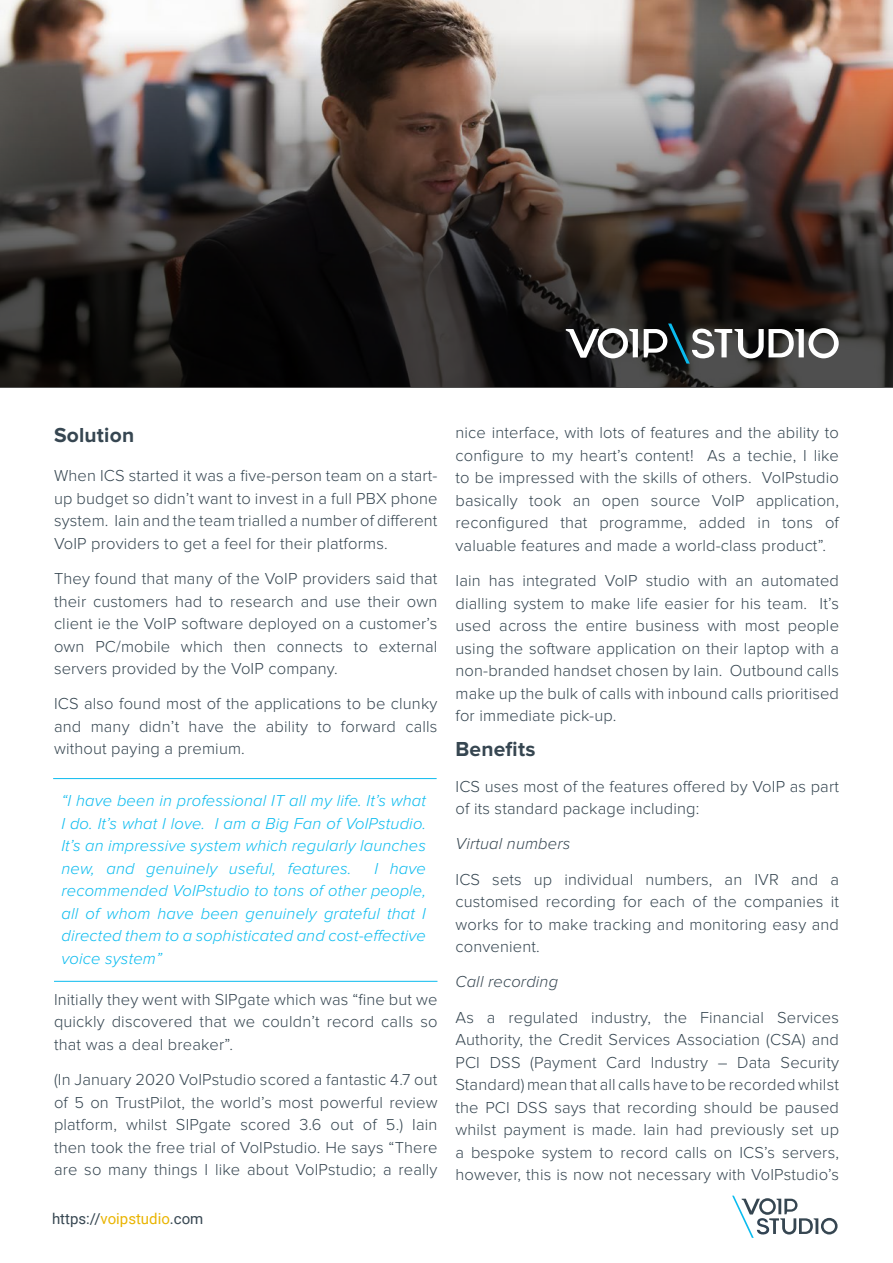
<style>
.page{position:relative;width:893px;height:1263px;background:#fff}
.page>*{position:absolute;margin:0;border:0;box-sizing:border-box;transform-origin:0 0}
.t1{font:700 21px "Proxima Nova";letter-spacing:.01em;color:#364651}
.t2{font:300 16.5px/22.5px "Proxima Nova";letter-spacing:.01em;color:#364651;text-align:justify}
.t3{font:italic 300 16.5px/22.5px "Proxima Nova";letter-spacing:.01em;color:#0bbbef;text-align:justify}
.t4{font:italic 300 16.5px "Proxima Nova";letter-spacing:.01em;color:#364651}
.t5{font:15px "Roboto";color:#364651}
.s1{color:#e9b400}
</style>
<div class="page">
<img style="left:0;top:0;width:893px;height:388px">
<svg style="left:566px;top:328px;width:72px;height:30px"></svg>
<svg style="left:644px;top:324px;width:195px;height:40px"></svg>
<svg style="left:732px;top:1196px;width:105px;height:42px"></svg>
<hr style="left:54px;top:981px;width:383px;height:1px;background:#0bbbef">
<hr style="left:53px;top:778px;width:384px;height:1px;background:#0bbbef">
<p class="t1" style="left:54px;top:425px;width:82px">Solution</p>
<p class="t2" style="left:54px;top:465px;width:385px">When ICS started it was a five-person team on a start&shy;up budget so didn’t want to invest in a full PBX phone system. Iain and the team trialled a number of different VoIP providers to get a feel for their platforms.</p>
<p class="t2" style="left:54px;top:568px;width:385px">They found that many of the VoIP providers said that their customers had to research and use their own client ie the VoIP software deployed on a customer’s own PC/mobile which then connects to external servers provided by the VoIP company.</p>
<p class="t2" style="left:54px;top:693px;width:385px">ICS also found most of the applications to be clunky and many didn’t have the ability to forward calls without paying a premium.</p>
<p class="t3" style="left:61px;top:790px;width:366px">“I have been in professional IT all my life. It’s what I do. It’s what I love. I am a Big Fan of VoIPstudio.<br>It’s an impressive system which regularly launches new, and genuinely useful, features.</p>
<p class="t3" style="left:61px;top:858px;width:366px;text-indent:313px">I have recommended VoIPstudio to tons of other people, all of whom have been genuinely grateful that I directed them to a sophisticated and cost-effective voice system”</p>
<p class="t2" style="left:54px;top:989px;width:385px">Initially they went with SIPgate which was “fine but we quickly discovered that we couldn’t record calls so that was a deal breaker”.</p>
<p class="t2" style="left:54px;top:1069px;width:385px">(In January 2020 VoIPstudio scored a fantastic 4.7 out of 5 on TrustPilot, the world’s most powerful review platform, whilst SIPgate scored 3.6 out of 5.) Iain then took the free trial of VoIPstudio. He says “There are so many things I like about VoIPstudio; a really</p>
<p class="t5" style="left:52px;top:1208px;width:153px">https://<span class="s1">voipstudio</span>.com</p>
<p class="t2" style="left:455px;top:422px;width:385px">nice interface, with lots of features and the ability to configure to my heart’s content! As a techie, I like to be impressed with the skills of others. VoIPstudio basically took an open source VoIP application, reconfigured that programme, added in tons of valuable features and made a world-class product”.</p>
<p class="t2" style="left:455px;top:570px;width:385px">Iain has integrated VoIP studio with an automated dialling system to make life easier for his team. It’s used across the entire business with most people using the software application on their laptop with a non-branded handset chosen by Iain. Outbound calls make up the bulk of calls with inbound calls prioritised for immediate pick-up.</p>
<p class="t1" style="left:455px;top:740px;width:81px">Benefits</p>
<p class="t2" style="left:455px;top:775px;width:385px">ICS uses most of the features offered by VoIP as part of its standard package including:</p>
<p class="t4" style="left:455px;top:836px;width:116px">Virtual numbers</p>
<p class="t2" style="left:455px;top:868px;width:385px">ICS sets up individual numbers, an IVR and a customised recording for each of the companies it works for to make tracking and monitoring easy and convenient.</p>
<p class="t4" style="left:455px;top:974px;width:104px">Call recording</p>
<p class="t2" style="left:455px;top:1006px;width:385px">As a regulated industry, the Financial Services Authority, the Credit Services Association (CSA) and PCI DSS (Payment Card Industry – Data Security Standard) mean that all calls have to be recorded whilst the PCI DSS says that recording should be paused whilst payment is made. Iain had previously set up a bespoke system to record calls on ICS’s servers, however, this is now not necessary with VoIPstudio’s</p>
</div>
